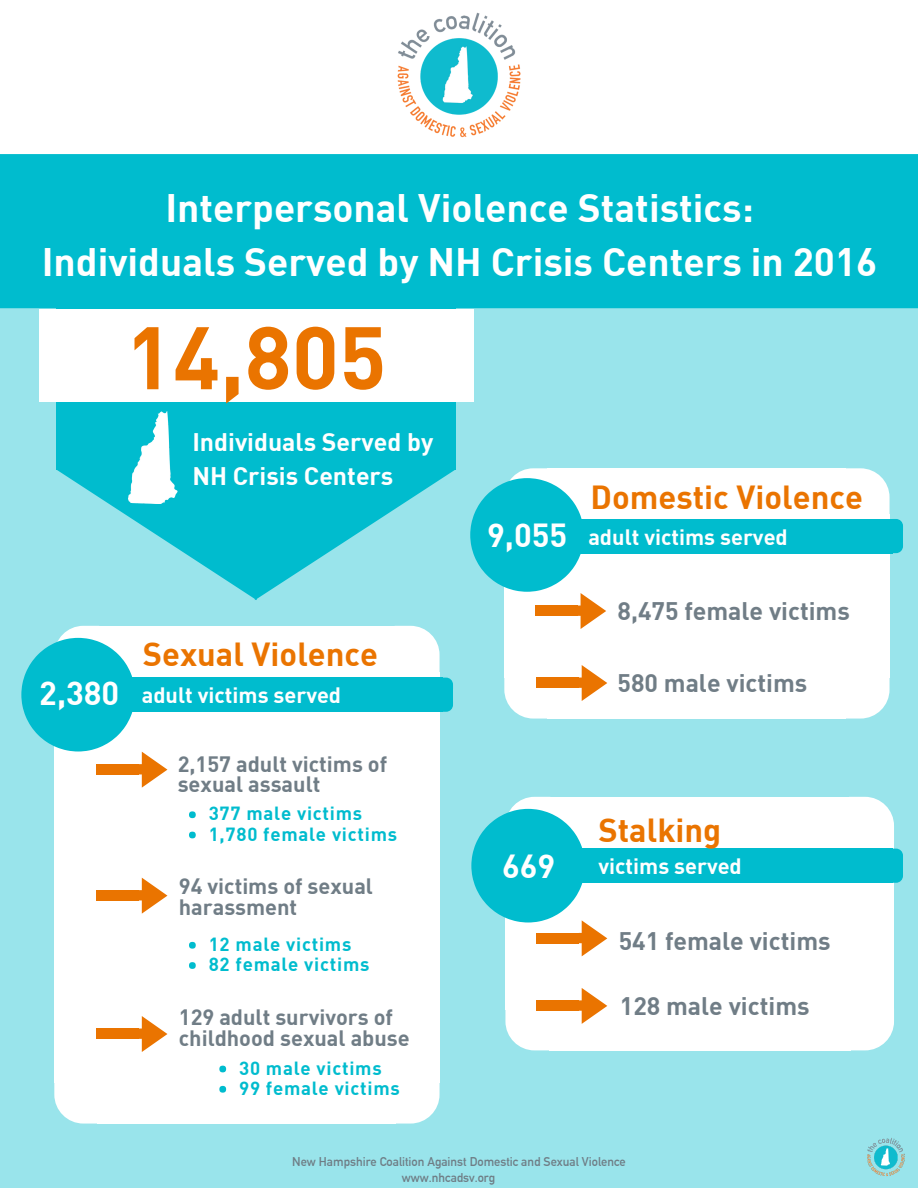
<style>
.page{position:relative;width:918px;height:1188px;background:#99e4eb}
.page>*{position:absolute;margin:0;border:0;box-sizing:border-box;transform-origin:0 0}
.t1{font:700 87.15px "DIN";color:#ea7400}
.t2{font:700 38.85px/54px "DIN";color:#fff;text-align:center}
.t3{font:700 32.7px "DIN";color:#ea7400}
.t4{font:700 32.7px "DIN";color:#fff}
.t5{font:700 24.9px "DIN";color:#707d86}
.t6{font:700 24.9px/33.8px "DIN";color:#fff}
.t7{font:700 21.75px/21.3px "DIN";color:#707d86}
.t8{font:700 21.75px "DIN";color:#fff}
.t9{font:700 18.75px/20.2px "DIN";letter-spacing:.04em;color:#00bcce}
.t10{font:700 12.45px/16.8px "DIN Alternate";color:#6f7d85}
.s1{font-size:32.7px}
</style>
<div class="page">
<div style="left:395px;top:672px;width:45px;height:411px;background:#fff"></div>
<div style="left:98px;top:672px;width:298px;height:411px;background:#fff"></div>
<div style="left:98px;top:626px;width:298px;height:48px;background:#fff"></div>
<div style="left:54px;top:672px;width:45px;height:411px;background:#fff"></div>
<div style="left:98px;top:1082px;width:298px;height:42px;background:#fff"></div>
<svg style="left:54px;top:1083px;width:44px;height:41px;background:#f2fbfc"></svg>
<svg style="left:396px;top:1083px;width:44px;height:41px;background:#f2fbfc"></svg>
<svg style="left:395px;top:626px;width:58px;height:63px"></svg>
<div style="left:442px;top:689px;width:11px;height:13px;background:#00bcce"></div>
<div style="left:103px;top:689px;width:340px;height:13px;background:#00bcce"></div>
<div style="left:103px;top:678px;width:340px;height:11px;background:#00bcce"></div>
<div style="left:103px;top:702px;width:340px;height:10px;background:#00bcce"></div>
<svg style="left:443px;top:702px;width:10px;height:10px"></svg>
<div style="left:849px;top:843px;width:45px;height:167px;background:#fff"></div>
<div style="left:549px;top:843px;width:302px;height:167px;background:#fff"></div>
<div style="left:549px;top:797px;width:302px;height:48px;background:#fff"></div>
<div style="left:505px;top:843px;width:45px;height:167px;background:#fff"></div>
<div style="left:549px;top:1008px;width:302px;height:42px;background:#fff"></div>
<svg style="left:851px;top:1010px;width:43px;height:40px;background:#f4fcfc"></svg>
<svg style="left:849px;top:797px;width:54px;height:63px"></svg>
<div style="left:892px;top:860px;width:11px;height:13px;background:#00bcce"></div>
<div style="left:553px;top:860px;width:340px;height:13px;background:#00bcce"></div>
<div style="left:553px;top:849px;width:340px;height:11px;background:#00bcce"></div>
<div style="left:553px;top:873px;width:340px;height:10px;background:#00bcce"></div>
<svg style="left:893px;top:873px;width:10px;height:10px"></svg>
<div style="left:57px;top:286px;width:399px;height:184px;background:#00bcce"></div>
<svg style="left:57px;top:470px;width:398px;height:130px"></svg>
<div style="left:0;top:154px;width:918px;height:154px;background:#00bcce"></div>
<img style="left:128px;top:412px;width:52px;height:92px">
<svg style="left:471px;top:797px;width:136px;height:159px"></svg>
<svg style="left:579px;top:988px;width:28px;height:36px"></svg>
<div style="left:538px;top:1000px;width:41px;height:11px;background:#ea7400"></div>
<svg style="left:505px;top:1000px;width:44px;height:50px"></svg>
<svg style="left:139px;top:878px;width:28px;height:36px"></svg>
<div style="left:99px;top:890px;width:40px;height:10px;background:#ea7400"></div>
<svg style="left:96px;top:890px;width:3px;height:10px"></svg>
<svg style="left:21px;top:626px;width:146px;height:162px"></svg>
<div style="left:189px;top:811px;width:7px;height:7px;background:#00bcce;border-radius:50%"></div>
<div style="left:189px;top:832px;width:7px;height:6px;background:#00bcce;border-radius:50%"></div>
<div style="left:189px;top:942px;width:7px;height:7px;background:#00bcce;border-radius:50%"></div>
<div style="left:189px;top:962px;width:7px;height:7px;background:#00bcce;border-radius:50%"></div>
<img style="left:867px;top:1138px;width:38px;height:38px">
<div style="left:845px;top:515px;width:45px;height:163px;background:#fff"></div>
<div style="left:548px;top:515px;width:298px;height:163px;background:#fff"></div>
<div style="left:548px;top:468px;width:298px;height:48px;background:#fff"></div>
<div style="left:504px;top:515px;width:45px;height:163px;background:#fff"></div>
<div style="left:548px;top:677px;width:298px;height:42px;background:#fff"></div>
<svg style="left:846px;top:678px;width:44px;height:41px;background:#f2fbfc"></svg>
<svg style="left:846px;top:468px;width:57px;height:62px"></svg>
<div style="left:892px;top:530px;width:11px;height:13px;background:#00bcce"></div>
<div style="left:553px;top:530px;width:340px;height:13px;background:#00bcce"></div>
<div style="left:553px;top:519px;width:340px;height:11px;background:#00bcce"></div>
<div style="left:553px;top:543px;width:340px;height:10px;background:#00bcce"></div>
<svg style="left:893px;top:543px;width:10px;height:10px"></svg>
<svg style="left:139px;top:1016px;width:28px;height:36px"></svg>
<div style="left:99px;top:1029px;width:40px;height:10px;background:#ea7400"></div>
<svg style="left:96px;top:1029px;width:3px;height:10px"></svg>
<div style="left:219px;top:1066px;width:7px;height:6px;background:#00bcce;border-radius:50%"></div>
<div style="left:219px;top:1086px;width:7px;height:7px;background:#00bcce;border-radius:50%"></div>
<svg style="left:579px;top:665px;width:28px;height:36px"></svg>
<div style="left:538px;top:678px;width:41px;height:10px;background:#ea7400"></div>
<svg style="left:504px;top:677px;width:45px;height:42px"></svg>
<svg style="left:470px;top:468px;width:136px;height:161px"></svg>
<div style="left:39px;top:309px;width:435px;height:93px;background:#fff"></div>
<div style="left:0;top:0;width:918px;height:154px;background:#fff"></div>
<img style="left:397px;top:12px;width:124px;height:126px">
<h2 class="t2" style="left:42px;top:179px;width:837px">Interpersonal Violence Statistics:<br>Individuals Served by NH Crisis Centers in 2016</h2>
<h1 class="t1" style="left:126px;top:301px;width:262px">14,805</h1>
<p class="t6" style="left:192px;top:424px;width:243px">Individuals Served by<br>NH Crisis Centers</p>
<h3 class="t3" style="left:143px;top:633px;width:237px">Sexual Violence</h3>
<p class="t8" style="left:39px;top:681px;width:303px"><span class="s1">2,380</span> adult victims served</p>
<p class="t7" style="left:178px;top:753px;width:211px;line-height:20.2px">2,157 adult victims of sexual assault</p>
<p class="t9" style="left:209px;top:803px;width:190px">377 male victims<br>1,780 female victims</p>
<p class="t7" style="left:179px;top:875px;width:196px">94 victims of sexual harassment</p>
<p class="t9" style="left:209px;top:933px;width:162px">12 male victims<br>82 female victims</p>
<p class="t7" style="left:179px;top:1005px;width:232px">129 adult survivors of childhood sexual abuse</p>
<p class="t9" style="left:239px;top:1057px;width:162px">30 male victims<br>99 female victims</p>
<h3 class="t3" style="left:591px;top:475px;width:274px">Domestic Violence</h3>
<p class="t8" style="left:487px;top:522px;width:302px"><span class="s1">9,055</span> adult victims served</p>
<p class="t5" style="left:618px;top:595px;width:234px">8,475 female victims</p>
<p class="t5" style="left:618px;top:667px;width:191px">580 male victims</p>
<h3 class="t3" style="left:598px;top:808px;width:124px">Stalking</h3>
<h3 class="t4" style="left:502px;top:844px;width:55px">669</h3>
<p class="t8" style="left:598px;top:852px;width:145px">victims served</p>
<p class="t5" style="left:619px;top:924px;width:213px">541 female victims</p>
<p class="t5" style="left:620px;top:989px;width:191px">128 male victims</p>
<p class="t10" style="left:402px;top:1153px;width:225px;text-indent:-110px">New Hampshire Coalition Against Domestic and Sexual Violence www.nhcadsv.org</p>
</div>
